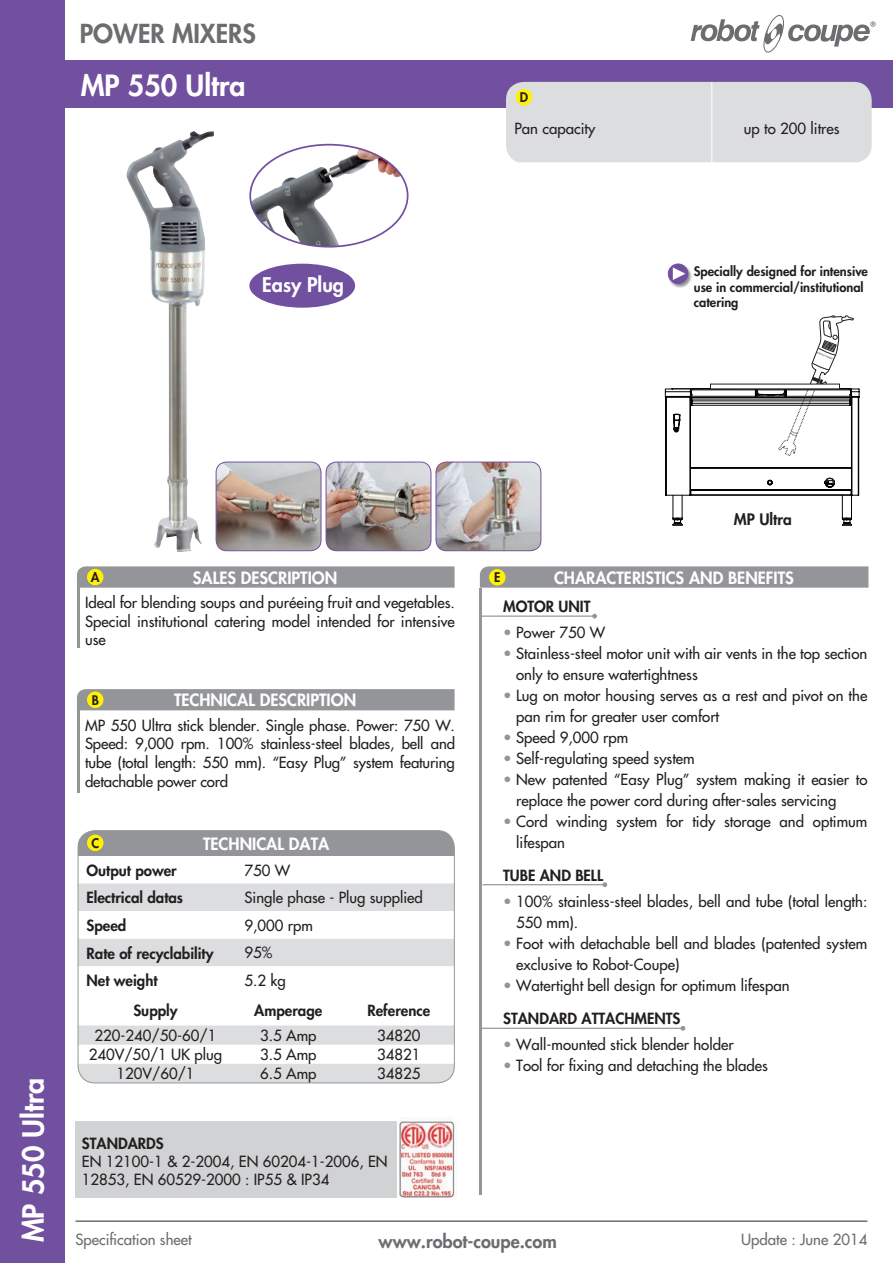
<style>
.page{position:relative;width:893px;height:1263px;background:#fff}
.page>*{position:absolute;margin:0;border:0;box-sizing:border-box;transform-origin:0 0}
.t1{font:800 28.5px "Futura";color:#fff}
.t2{font:800 25.5px "Futura";color:#6c6d70}
.t3{font:800 19.8px "Futura";color:#fff}
.t4{font:800 18px "Futura";color:#6c6d70}
.t5{font:800 16.5px "Futura";color:#fff}
.t6{font:800 15.45px "Futura";color:#231f20}
.t7{font:15px/21px "Futura";color:#231f20}
.t8{font:800 15px "Futura";color:#231f20}
.t9{font:15px "Futura";color:#6c6d70}
.t10{font:800 12.9px/15.5px "Futura";color:#231f20}
.s1{color:#939598}
</style>
<div class="page">
<div style="left:0;top:60px;width:893px;height:47px;background:#7150a0"></div>
<svg style="left:691px;top:15px;width:185px;height:37px"></svg>
<div style="left:0;top:0;width:65px;height:1263px;background:#7150a0"></div>
<img style="left:126px;top:131px;width:88px;height:421px">
<img style="left:251px;top:148px;width:150px;height:97px">
<div style="left:249px;top:144px;width:160px;height:104px;border:2px solid #7150a0;border-radius:50%"></div>
<img style="left:216px;top:462px;width:105px;height:89px">
<div style="left:216px;top:462px;width:105px;height:89px;border:1px solid #7150a0;border-radius:11px"></div>
<img style="left:326px;top:462px;width:105px;height:89px">
<div style="left:326px;top:462px;width:105px;height:89px;border:1px solid #7150a0;border-radius:11px"></div>
<img style="left:436px;top:462px;width:105px;height:89px">
<div style="left:436px;top:462px;width:105px;height:89px;border:1px solid #7150a0;border-radius:11px"></div>
<div style="left:249px;top:264px;width:106px;height:44px;background:#7150a0;border-radius:50%"></div>
<svg style="left:665px;top:315px;width:195px;height:211px"></svg>
<div style="left:710px;top:384px;width:130px;height:5px;background:#fff"></div>
<div style="left:506px;top:82px;width:366px;height:81px;background:#dcdddf;border-radius:18px"></div>
<hr style="left:712px;top:82px;width:1px;height:80px;background:#fff">
<hr style="left:506px;top:162px;width:206px;height:1px;background:#fff">
<hr style="left:712px;top:162px;width:160px;height:1px;background:#fff">
<div style="left:516px;top:89px;width:16px;height:16px;background:#fff101;border-radius:50%"></div>
<img style="left:668px;top:263px;width:24px;height:25px">
<svg style="left:668px;top:264px;width:20px;height:20px"></svg>
<div style="left:668px;top:264px;width:20px;height:20px;border:1px solid #7150a0;border-radius:50%"></div>
<svg style="left:673px;top:267px;width:12px;height:13px"></svg>
<hr style="left:480px;top:588px;width:2px;height:606px;background:#939598">
<svg style="left:480px;top:566px;width:389px;height:22px;background:#97999b"></svg>
<hr style="left:483px;top:884px;width:122px;height:1px;background:#939598">
<svg style="left:602px;top:882px;width:5px;height:5px"></svg>
<hr style="left:481px;top:1028px;width:202px;height:1px;background:#939598">
<svg style="left:681px;top:1026px;width:4px;height:5px"></svg>
<hr style="left:482px;top:615px;width:113px;height:2px;background:#939598">
<svg style="left:592px;top:614px;width:5px;height:4px"></svg>
<hr style="left:77px;top:579px;width:2px;height:69px;background:#939598">
<svg style="left:77px;top:566px;width:378px;height:22px;background:#97989b"></svg>
<div style="left:87px;top:569px;width:17px;height:16px;background:#fff101;border-radius:50%"></div>
<hr style="left:77px;top:701px;width:2px;height:92px;background:#939598">
<div style="left:77px;top:689px;width:378px;height:21px;background:#939598"></div>
<div style="left:87px;top:691px;width:17px;height:17px;background:#fff101;border-radius:50%"></div>
<div style="left:489px;top:569px;width:17px;height:17px;background:#fff101;border-radius:50%"></div>
<hr style="left:76px;top:1220px;width:791px;height:2px;background:#6c6d70">
<div style="left:76px;top:1122px;width:321px;height:76px;background:#d1d2d4"></div>
<img style="left:398px;top:1118px;width:58px;height:80px">
<div style="left:78px;top:831px;width:376px;height:25px;background:#939598"></div>
<svg style="left:80px;top:883px;width:373px;height:83px"></svg>
<svg style="left:78px;top:1025px;width:376px;height:58px"></svg>
<div style="left:78px;top:830px;width:377px;height:253px;border:1px solid #939598;border-radius:17px"></div>
<div style="left:87px;top:835px;width:17px;height:16px;background:#fff101;border-radius:50%"></div>
<h2 class="t2" style="left:80px;top:16px;width:178px">POWER MIXERS</h2>
<h1 class="t1" style="left:81px;top:66px;width:166px">MP 550 Ultra</h1>
<h3 class="t3" style="left:262px;top:272px;width:83px">Easy Plug</h3>
<p class="t10" style="left:520px;top:89px;width:10px">D</p>
<p class="t7" style="left:515px;top:118px;width:82px">Pan capacity</p>
<p class="t7" style="left:744px;top:118px;width:97px">up to 200 litres</p>
<p class="t10" style="left:694px;top:264px;width:176px">Specially designed for intensive use in commercial/institutional catering</p>
<h1 class="t1" style="left:14px;top:1242px;width:166px;rotate:-90deg">MP 550 Ultra</h1>
<p class="t10" style="left:91px;top:569px;width:10px">A</p>
<p class="t5" style="left:193px;top:566px;width:146px">SALES DESCRIPTION</p>
<p class="t7" style="left:85px;top:593px;width:371px;line-height:18.8px;text-align:justify">Ideal for blending soups and puréeing fruit and vegetables.<br>Special institutional catering model intended for intensive use</p>
<p class="t10" style="left:92px;top:692px;width:9px">B</p>
<p class="t5" style="left:174px;top:689px;width:184px">TECHNICAL DESCRIPTION</p>
<p class="t7" style="left:85px;top:716px;width:371px;line-height:18.8px;text-align:justify">MP 550 Ultra stick blender. Single phase. Power: 750 W.<br>Speed: 9,000 rpm. 100% stainless-steel blades, bell and tube (total length: 550 mm). “Easy Plug” system featuring detachable power cord</p>
<p class="t10" style="left:91px;top:835px;width:9px">C</p>
<p class="t5" style="left:203px;top:833px;width:128px">TECHNICAL DATA</p>
<p class="t8" style="left:87px;top:860px;width:92px">Output power</p>
<p class="t7" style="left:245px;top:860px;width:47px">750 W</p>
<p class="t8" style="left:87px;top:888px;width:98px">Electrical datas</p>
<p class="t7" style="left:245px;top:887px;width:180px">Single phase - Plug supplied</p>
<p class="t8" style="left:87px;top:915px;width:41px">Speed</p>
<p class="t7" style="left:245px;top:915px;width:70px">9,000 rpm</p>
<p class="t8" style="left:87px;top:943px;width:128px">Rate of recyclability</p>
<p class="t7" style="left:245px;top:942px;width:29px">95%</p>
<p class="t8" style="left:87px;top:971px;width:73px">Net weight</p>
<p class="t7" style="left:245px;top:970px;width:43px">5.2 kg</p>
<p class="t8" style="left:133px;top:1001px;width:46px">Supply</p>
<p class="t8" style="left:254px;top:1001px;width:70px">Amperage</p>
<p class="t8" style="left:367px;top:1001px;width:64px">Reference</p>
<p class="t7" style="left:95px;top:1025px;width:123px">220-240/50-60/1</p>
<p class="t7" style="left:260px;top:1025px;width:58px">3.5 Amp</p>
<p class="t7" style="left:377px;top:1025px;width:45px">34820</p>
<p class="t7" style="left:89px;top:1044px;width:135px">240V/50/1 UK plug</p>
<p class="t7" style="left:260px;top:1044px;width:58px">3.5 Amp</p>
<p class="t7" style="left:377px;top:1044px;width:45px">34821</p>
<p class="t7" style="left:116px;top:1063px;width:80px">120V/60/1</p>
<p class="t7" style="left:260px;top:1063px;width:58px">6.5 Amp</p>
<p class="t7" style="left:377px;top:1063px;width:45px">34825</p>
<p class="t8" style="left:82px;top:1133px;width:83px">STANDARDS</p>
<p class="t7" style="left:82px;top:1152px;width:307px;line-height:18px">EN 12100-1 &amp; 2-2004, EN 60204-1-2006, EN<br>12853, EN 60529-2000 : IP55 &amp; IP34</p>
<p class="t10" style="left:494px;top:569px;width:8px">E</p>
<p class="t6" style="left:734px;top:509px;width:59px">MP Ultra</p>
<p class="t5" style="left:554px;top:567px;width:241px">CHARACTERISTICS AND BENEFITS</p>
<p class="t8" style="left:503px;top:597px;width:89px">MOTOR UNIT</p>
<p class="t7" style="left:503px;top:622px;width:103px"><span class="s1">•</span> Power 750 W</p>
<p class="t7" style="left:516px;top:643px;width:353px;text-indent:-13px"><span class="s1">•</span> Stainless-steel motor unit with air vents in the top section only to ensure watertightness</p>
<p class="t7" style="left:516px;top:685px;width:353px;text-indent:-13px"><span class="s1">•</span> Lug on motor housing serves as a rest and pivot on the pan rim for greater user comfort</p>
<p class="t7" style="left:503px;top:727px;width:127px"><span class="s1">•</span> Speed 9,000 rpm</p>
<p class="t7" style="left:503px;top:748px;width:193px"><span class="s1">•</span> Self-regulating speed system</p>
<p class="t7" style="left:516px;top:769px;width:353px;text-indent:-13px"><span class="s1">•</span> New patented “Easy Plug” system making it easier to replace the power cord during after-sales servicing</p>
<p class="t7" style="left:516px;top:811px;width:353px;text-indent:-13px"><span class="s1">•</span> Cord winding system for tidy storage and optimum lifespan</p>
<p class="t8" style="left:503px;top:866px;width:101px">TUBE AND BELL</p>
<p class="t7" style="left:516px;top:891px;width:353px;text-indent:-13px"><span class="s1">•</span> 100% stainless-steel blades, bell and tube (total length:<br>550 mm).</p>
<p class="t7" style="left:516px;top:933px;width:353px;text-indent:-13px"><span class="s1">•</span> Foot with detachable bell and blades (patented system exclusive to Robot-Coupe)</p>
<p class="t7" style="left:503px;top:975px;width:288px"><span class="s1">•</span> Watertight bell design for optimum lifespan</p>
<p class="t8" style="left:503px;top:1009px;width:179px">STANDARD ATTACHMENTS</p>
<p class="t7" style="left:503px;top:1034px;width:232px"><span class="s1">•</span> Wall-mounted stick blender holder</p>
<p class="t7" style="left:503px;top:1055px;width:266px"><span class="s1">•</span> Tool for fixing and detaching the blades</p>
<p class="t9" style="left:76px;top:1230px;width:118px">Specification sheet</p>
<p class="t4" style="left:379px;top:1229px;width:180px">www.robot-coupe.com</p>
<p class="t9" style="left:741px;top:1230px;width:128px">Update : June 2014</p>
</div>
